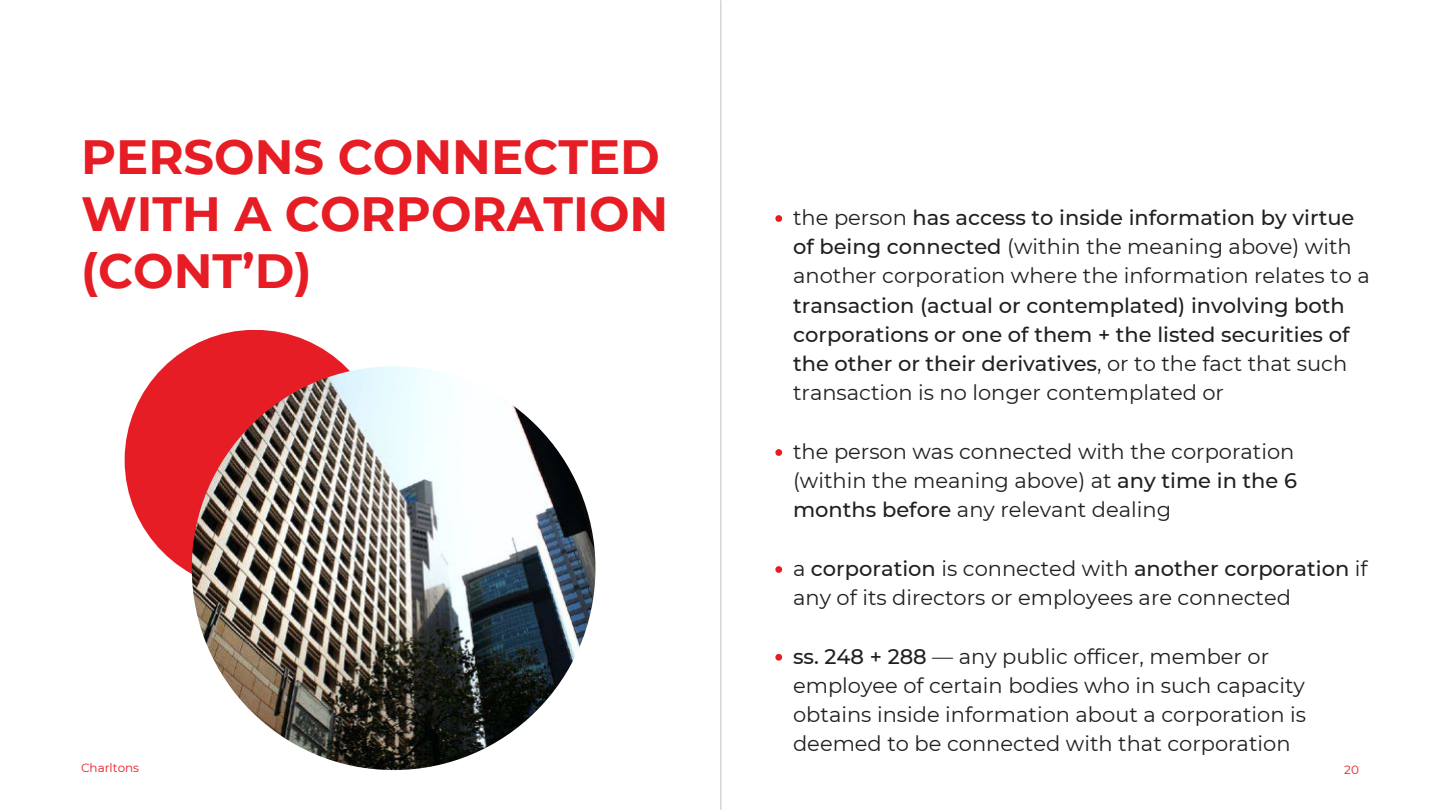
<style>
.page{position:relative;width:1440px;height:810px;background:#fff}
.page>*{position:absolute;margin:0;border:0;box-sizing:border-box;transform-origin:0 0}
.t1{font:700 48px/57px "Montserrat";color:#e61d24}
.t2{font:21px/29.2px "Montserrat";color:#202020}
.t3{font:500 21px/29.2px "Montserrat";color:#202020}
.t4{font:12px "Montserrat";color:#e61d24}
.s1{font-weight:500}
.s2{font-weight:400}
</style>
<div class="page">
<hr style="left:720px;top:1px;width:2px;height:808px;background:#d6d6d6">
<div style="left:125px;top:330px;width:260px;height:260px;background:#e61d24;border-radius:50%"></div>
<img style="left:192px;top:366px;width:403px;height:404px;border-radius:50%">
<svg style="left:775px;top:215px;width:7px;height:7px"></svg>
<svg style="left:775px;top:449px;width:7px;height:7px"></svg>
<svg style="left:775px;top:566px;width:7px;height:7px"></svg>
<svg style="left:775px;top:654px;width:7px;height:7px"></svg>
<h1 class="t1" style="left:81px;top:129px;width:589px">PERSONS CONNECTED<br>WITH A CORPORATION (CONT’D)</h1>
<p class="t2" style="left:793px;top:203px;width:578px">the person <span class="s1">has access to inside information by virtue of being connected</span> (within the meaning above) with another corporation where the information relates to a</p>
<p class="t3" style="left:793px;top:291px;width:558px">transaction (actual or contemplated) involving both corporations or one of them + the listed securities of the other or their derivatives<span class="s2">, or to the fact that such transaction is no longer contemplated or</span></p>
<p class="t2" style="left:793px;top:437px;width:506px">the person was connected with the corporation (within the meaning above) at <span class="s1">any time in the 6 months before</span> any relevant dealing</p>
<p class="t2" style="left:793px;top:554px;width:576px">a <span class="s1">corporation</span> is connected with <span class="s1">another corporation</span> if any of its directors or employees are connected</p>
<p class="t2" style="left:793px;top:642px;width:514px"><span class="s1">ss. 248 + 288</span> — any public officer, member or employee of certain bodies who in such capacity obtains inside information about a corporation is deemed to be connected with that corporation</p>
<p class="t4" style="left:81px;top:761px;width:60px">Charltons</p>
<p class="t4" style="left:1344px;top:762px;width:16px">20</p>
</div>
